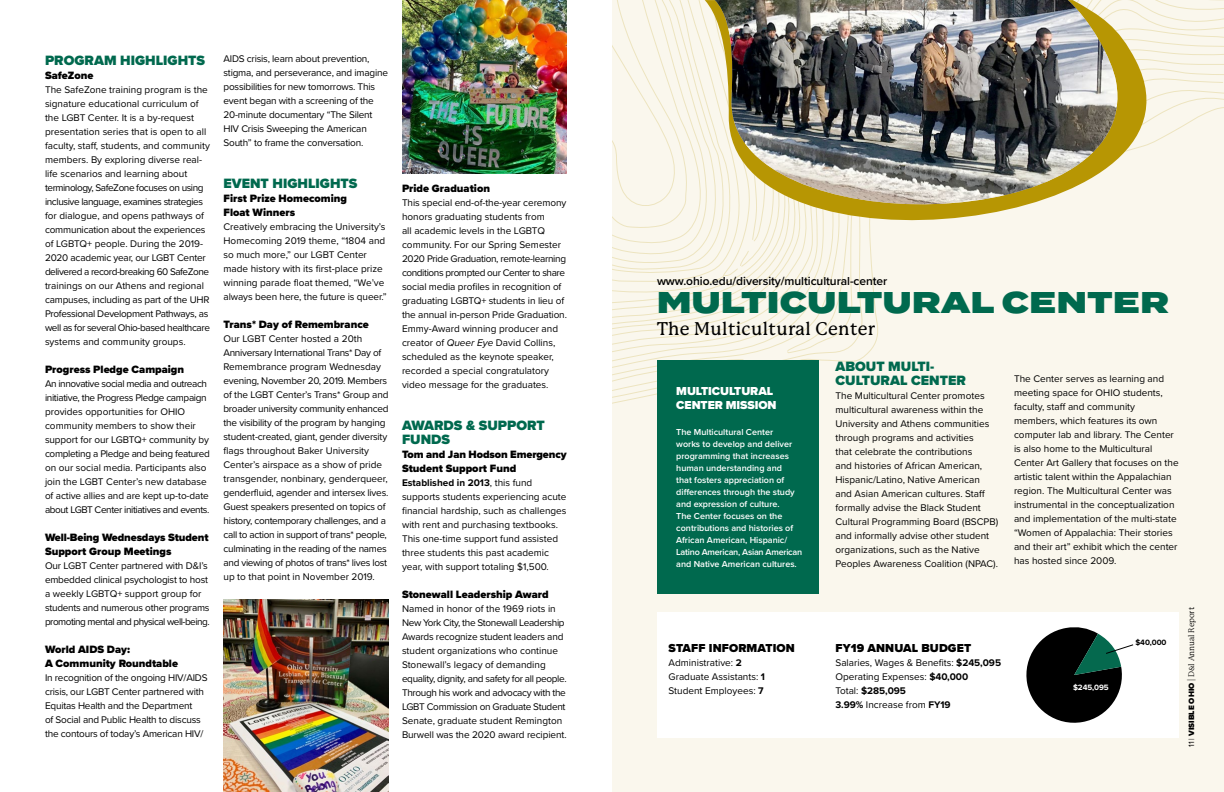
<style>
.page{position:relative;width:1224px;height:792px;background:#fff}
.page>*{position:absolute;margin:0;border:0;box-sizing:border-box;transform-origin:0 0}
.t1{font:900 30px "Termina";letter-spacing:.02em;color:#00694e}
.t2{font:500 18px "P Mackinac Pro";letter-spacing:.02em;color:#000}
.t3{font:900 14px/14px "Proxima Nova";color:#00694e}
.t4{font:600 12px "Proxima Nova";letter-spacing:-.005em;color:#000}
.t5{font:900 12px "Proxima Nova";letter-spacing:.01em;color:#000}
.t6{font:900 12px/14px "Proxima Nova";letter-spacing:-.005em;color:#fff}
.t7{font:900 11px/14px "Proxima Nova";color:#000}
.t8{font:10px/14px "Proxima Nova";color:#000}
.t9{font:10px/14px "Proxima Nova";letter-spacing:-.02em;color:#000}
.t10{font:600 9px/12px "Proxima Nova";color:#fff}
.t11{font:8px "P22 Mackinac Pro";color:#000}
.t12{font:700 8px "Proxima Nova";letter-spacing:-.005em;color:#fff}
.t13{font:700 8px "Proxima Nova";color:#000}
.s1{font-style:italic}
.s2{font-weight:700}
.s3{font-family:"Proxima Nova"}
.s4{font-family:"Proxima Nova";font-weight:900}
</style>
<div class="page">
<div style="left:612px;top:0;width:612px;height:792px;background:#faf7ed"></div>
<svg style="left:612px;top:0;width:612px;height:154px"></svg>
<svg style="left:612px;top:154px;width:266px;height:250px"></svg>
<div style="left:657px;top:612px;width:522px;height:126px;background:#fff"></div>
<svg style="left:705px;top:0;width:518px;height:286px"></svg>
<div style="left:657px;top:360px;width:162px;height:234px;background:#00694e"></div>
<svg style="left:715px;top:0;width:430px;height:244px"></svg>
<img style="left:715px;top:0;width:404px;height:205px">
<img style="left:402px;top:0;width:165px;height:173px">
<img style="left:224px;top:599px;width:164px;height:193px">
<svg style="left:1026px;top:627px;width:108px;height:96px"></svg>
<h3 class="t3" style="left:45px;top:53px;width:162px">PROGRAM HIGHLIGHTS</h3>
<p class="t7" style="left:45px;top:68px;width:50px">SafeZone</p>
<p class="t8" style="left:45px;top:82px;width:166px">The SafeZone training program is the signature educational curriculum of the LGBT Center. It is a by-request presentation series that is open to all faculty, staff, students, and community members. By exploring diverse real&shy;life scenarios and learning about terminology, SafeZone focuses on using inclusive language, examines strategies for dialogue, and opens pathways of communication about the experiences of LGBTQ+ people. During the 2019- 2020 academic year, our LGBT Center delivered a record-breaking 60 SafeZone trainings on our Athens and regional campuses, including as part of the UHR Professional Development Pathways, as well as for several Ohio-based healthcare systems and community groups.</p>
<p class="t7" style="left:45px;top:362px;width:141px">Progress Pledge Campaign</p>
<p class="t8" style="left:45px;top:376px;width:167px">An innovative social media and outreach initiative, the Progress Pledge campaign provides opportunities for OHIO community members to show their support for our LGBTQ+ community by completing a Pledge and being featured on our social media. Participants also join the LGBT Center’s new database of active allies and are kept up-to-date about LGBT Center initiatives and events.</p>
<p class="t7" style="left:45px;top:530px;width:165px">Well-Being Wednesdays Student<br>Support Group Meetings</p>
<p class="t9" style="left:45px;top:558px;width:166px">Our LGBT Center partnered with D&amp;I’s embedded clinical psychologist to host a weekly LGBTQ+ support group for students and numerous other programs promoting mental and physical well-being.</p>
<p class="t7" style="left:45px;top:642px;width:135px">World AIDS Day:<br>A Community Roundtable</p>
<p class="t9" style="left:45px;top:670px;width:164px">In recognition of the ongoing HIV/AIDS crisis, our LGBT Center partnered with Equitas Health and the Department<br>of Social and Public Health to discuss the contours of today’s American HIV/</p>
<p class="t9" style="left:224px;top:51px;width:166px">AIDS crisis, learn about prevention, stigma, and perseverance, and imagine possibilities for new tomorrows. This event began with a screening of the 20-minute documentary “The Silent HIV Crisis Sweeping the American South” to frame the conversation.</p>
<h3 class="t3" style="left:224px;top:176px;width:135px">EVENT HIGHLIGHTS</h3>
<p class="t7" style="left:224px;top:191px;width:125px">First Prize Homecoming<br>Float Winners</p>
<p class="t8" style="left:224px;top:219px;width:165px">Creatively embracing the University’s Homecoming 2019 theme, “1804 and so much more,” our LGBT Center made history with its first-place prize winning parade float themed, “We’ve always been here, the future is queer.”</p>
<p class="t7" style="left:224px;top:317px;width:147px">Trans* Day of Remembrance</p>
<p class="t9" style="left:224px;top:331px;width:167px">Our LGBT Center hosted a 20th Anniversary International Trans* Day of Remembrance program Wednesday evening, November 20, 2019. Members of the LGBT Center’s Trans* Group and broader university community enhanced the visibility of the program by hanging student-created, giant, gender diversity flags throughout Baker University Center’s airspace as a show of pride transgender, nonbinary, genderqueer, genderfluid, agender and intersex lives.<br>Guest speakers presented on topics of history, contemporary challenges, and a call to action in support of trans* people, culminating in the reading of the names and viewing of photos of trans* lives lost up to that point in November 2019.</p>
<p class="t7" style="left:402px;top:181px;width:90px">Pride Graduation</p>
<p class="t8" style="left:402px;top:195px;width:167px">This special end-of-the-year ceremony honors graduating students from<br>all academic levels in the LGBTQ community. For our Spring Semester 2020 Pride Graduation, remote-learning conditions prompted our Center to share social media profiles in recognition of graduating LGBTQ+ students in lieu of the annual in-person Pride Graduation.<br>Emmy-Award winning producer and creator of <span class="s1">Queer Eye</span> David Collins, scheduled as the keynote speaker, recorded a special congratulatory video message for the graduates.</p>
<h3 class="t3" style="left:402px;top:418px;width:144px">AWARDS &amp; SUPPORT<br>FUNDS</h3>
<p class="t7" style="left:402px;top:447px;width:166px">Tom and Jan Hodson Emergency<br>Student Support Fund</p>
<p class="t8" style="left:402px;top:475px;width:166px"><span class="s2">Established in 2013</span>, this fund supports students experiencing acute financial hardship, such as challenges with rent and purchasing textbooks.<br>This one-time support fund assisted three students this past academic year, with support totaling $1,500.</p>
<p class="t7" style="left:402px;top:587px;width:148px">Stonewall Leadership Award</p>
<p class="t9" style="left:402px;top:601px;width:166px">Named in honor of the 1969 riots in New York City, the Stonewall Leadership Awards recognize student leaders and student organizations who continue Stonewall’s legacy of demanding equality, dignity, and safety for all people.<br>Through his work and advocacy with the LGBT Commission on Graduate Student Senate, graduate student Remington Burwell was the 2020 award recipient.</p>
<p class="t4" style="left:657px;top:272px;width:232px">www.ohio.edu/diversity/multicultural-center</p>
<h1 class="t1" style="left:657px;top:280px;width:514px">MULTICULTURAL CENTER</h1>
<h2 class="t2" style="left:657px;top:318px;width:220px">The Multicultural Center</h2>
<p class="t6" style="left:676px;top:384px;width:102px">MULTICULTURAL<br>CENTER MISSION</p>
<p class="t10" style="left:676px;top:426px;width:128px">The Multicultural Center<br>works to develop and deliver programming that increases human understanding and<br>that fosters appreciation of differences through the study and expression of culture.<br>The Center focuses on the contributions and histories of<br>African American, Hispanic/<br>Latino American, Asian American and Native American cultures.</p>
<h3 class="t3" style="left:836px;top:359px;width:132px">ABOUT MULTI-<br>CULTURAL CENTER</h3>
<p class="t8" style="left:836px;top:388px;width:164px">The Multicultural Center promotes multicultural awareness within the University and Athens communities through programs and activities<br>that celebrate the contributions<br>and histories of African American, Hispanic/Latino, Native American and Asian American cultures. Staff formally advise the Black Student Cultural Programming Board (BSCPB) and informally advise other student organizations, such as the Native Peoples Awareness Coalition (NPAC).</p>
<p class="t8" style="left:1014px;top:371px;width:166px">The Center serves as learning and meeting space for OHIO students, faculty, staff and community members, which features its own computer lab and library. The Center is also home to the Multicultural Center Art Gallery that focuses on the artistic talent within the Appalachian region. The Multicultural Center was instrumental in the conceptualization and implementation of the multi-state “Women of Appalachia: Their stories and their art” exhibit which the center has hosted since 2009.</p>
<p class="t5" style="left:669px;top:639px;width:128px">STAFF INFORMATION</p>
<p class="t8" style="left:669px;top:655px;width:98px">Administrative: <span class="s2">2<br></span>Graduate Assistants: <span class="s2">1<br></span>Student Employees: <span class="s2">7</span></p>
<p class="t5" style="left:836px;top:639px;width:137px">FY19 ANNUAL BUDGET</p>
<p class="t8" style="left:836px;top:655px;width:167px">Salaries, Wages &amp; Benefits: <span class="s2">$245,095<br></span>Operating Expenses: <span class="s2">$40,000<br></span>Total: <span class="s2">$285,095<br>3.99%</span> Increase from <span class="s2">FY19</span></p>
<p class="t12" style="left:1073px;top:681px;width:37px">$245,095</p>
<p class="t13" style="left:1135px;top:637px;width:33px">$40,000</p>
<p class="t11" style="left:1187px;top:747px;width:141px;rotate:-90deg"><span class="s3">11 |</span> <span class="s4">VISIBLE OHIO</span> | D&amp;I Annual Report</p>
</div>
